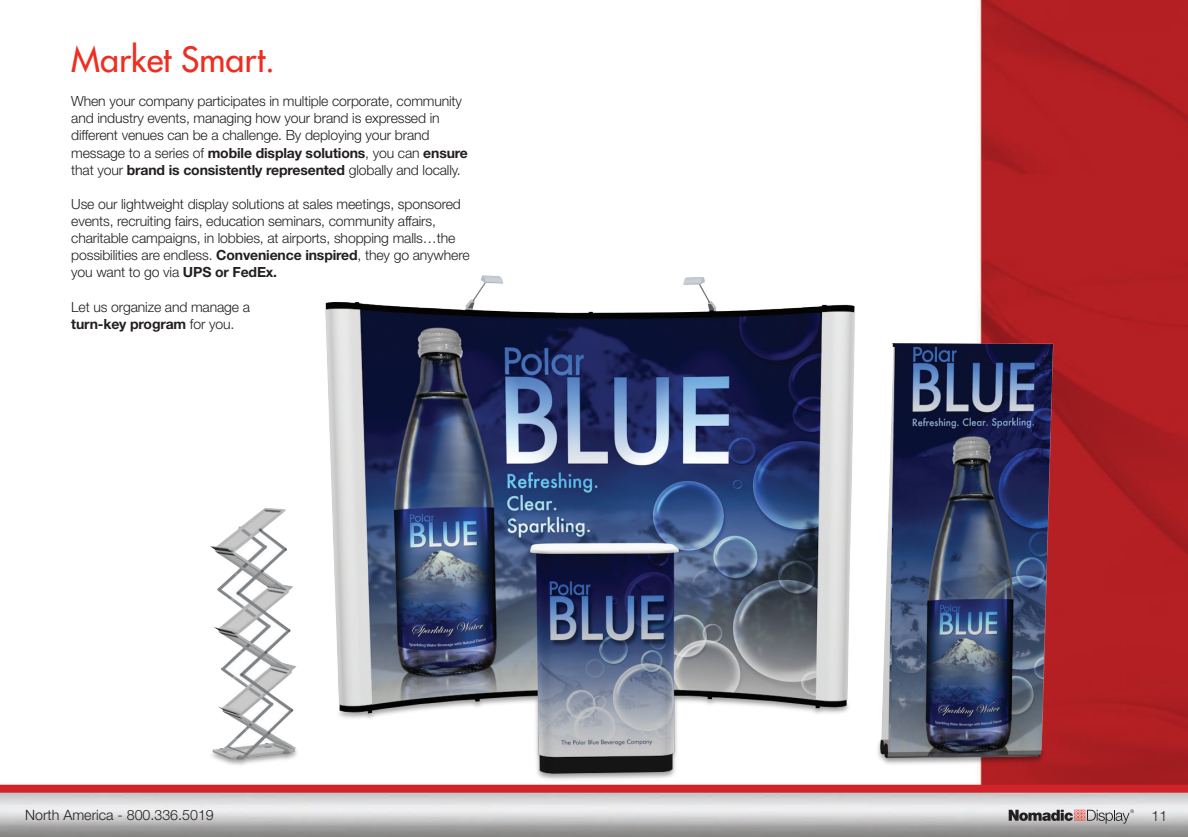
<style>
.page{position:relative;width:1188px;height:837px;background:#fff}
.page>*{position:absolute;margin:0;border:0;box-sizing:border-box;transform-origin:0 0}
.t1{font:34px "Futura";color:#ee2e22}
.t2{font:300 14.2px "Helvetica Neue";color:#231f20}
.t3{font:300 14px/17.2px "Helvetica Neue";letter-spacing:-.01em;color:#231f20}
.t4{font:700 14px "Helvetica Neue";letter-spacing:-.01em;color:#231f20}
.s1{font-weight:700}
.s2{font-weight:300}
</style>
<div class="page">
<img style="left:0;top:0;width:1188px;height:837px">
<div style="left:0;top:785px;width:1188px;height:8px;background:#d1232a"></div>
<svg style="left:1009px;top:809px;width:125px;height:15px;background:#a0999a"></svg>
<img style="left:201px;top:176px;width:854px;height:623px">
<p class="t1" style="left:71px;top:37px;width:205px">Market Smart.</p>
<p class="t3" style="left:71px;top:92px;width:398px">When your company participates in multiple corporate, community and industry events, managing how your brand is expressed in different venues can be a challenge. By deploying your brand message to a series of <span class="s1">mobile display solutions</span>, you can <span class="s1">ensure </span>that your <span class="s1">brand is consistently represented</span> globally and locally.</p>
<p class="t3" style="left:71px;top:195px;width:400px">Use our lightweight display solutions at sales meetings, sponsored events, recruiting fairs, education seminars, community affairs, charitable campaigns, in lobbies, at airports, shopping malls…the possibilities are endless. <span class="s1">Convenience inspired</span>, they go anywhere you want to go via <span class="s1">UPS or FedEx.</span></p>
<p class="t3" style="left:71px;top:298px;width:180px">Let us organize and manage a</p>
<p class="t4" style="left:71px;top:315px;width:165px">turn-key program <span class="s2">for you.</span></p>
<p class="t2" style="left:25px;top:806px;width:190px">North America - 800.336.5019</p>
<p class="t2" style="left:1151px;top:808px;width:17px">11</p>
</div>
